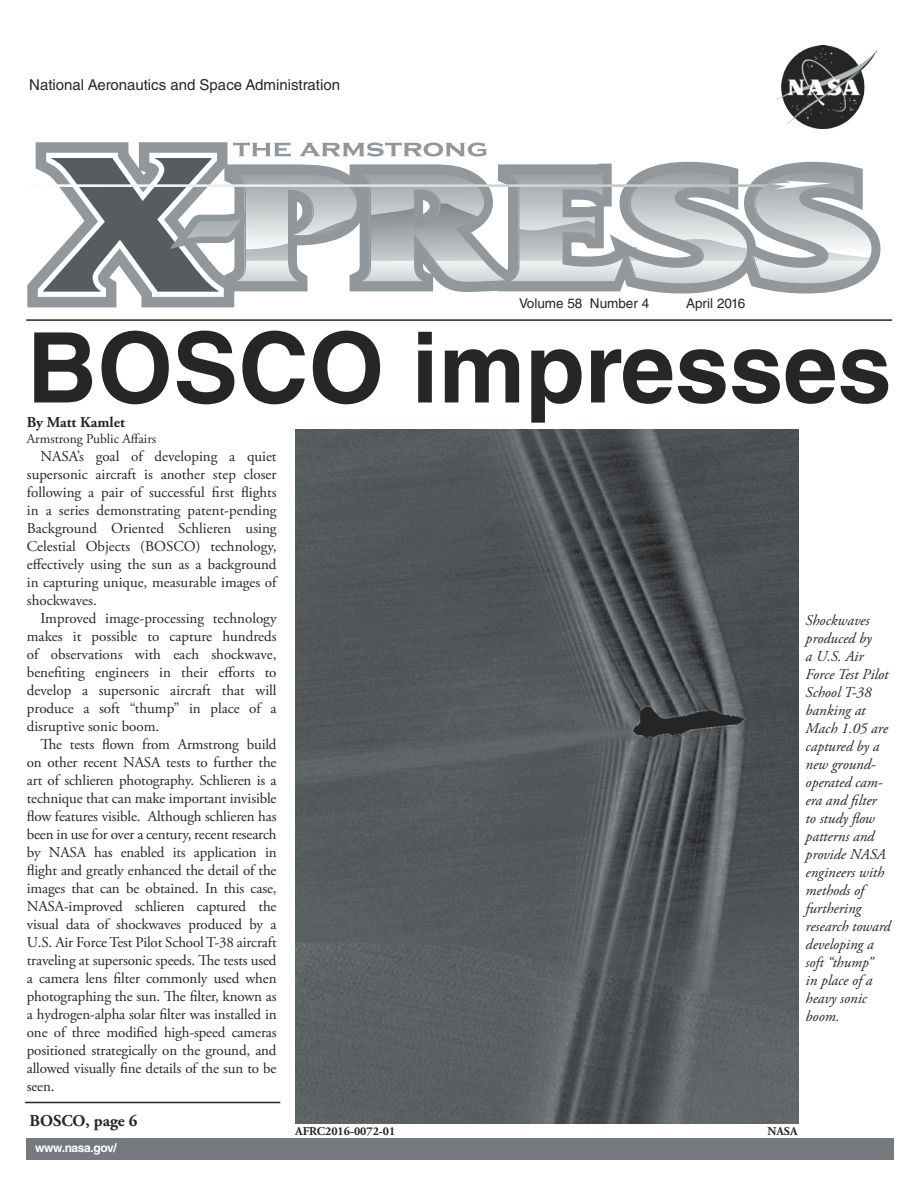
<style>
.page{position:relative;width:918px;height:1188px;background:#fff}
.page>*{position:absolute;margin:0;border:0;box-sizing:border-box;transform-origin:0 0}
.t1{font:700 97.5px "Helvetica LT Std";color:#262527}
.t2{font:700 16.5px "Adobe Garamond Pro";color:#262527}
.t3{font:15px/18px "Adobe Garamond Pro";color:#262527;text-align:justify}
.t4{font:italic 15px/18px "Adobe Garamond Pro";color:#262527}
.t5{font:15px "Helvetica LT Std";color:#262527}
.t6{font:700 15px "Adobe Garamond Pro";color:#262527}
.t7{font:13.5px "Helvetica LT Std";color:#262527}
.t8{font:13.5px "Adobe Garamond Pro";color:#262527}
.t9{font:700 12px "Adobe Garamond Pro";color:#262527}
.t10{font:700 12px "Helvetica LT Std";letter-spacing:-.03em;color:#fff}
</style>
<div class="page">
<div style="left:27px;top:1138px;width:867px;height:22px;background:#767a7e"></div>
<img style="left:776px;top:45px;width:101px;height:81px">
<hr style="left:26px;top:319px;width:866px;height:2px;background:#262527">
<svg style="left:27px;top:126px;width:853px;height:181px"></svg>
<hr style="left:25px;top:1102px;width:255px;height:1px;background:#262527">
<img style="left:295px;top:429px;width:504px;height:695px">
<p class="t5" style="left:29px;top:76px;width:312px">National Aeronautics and Space Administration</p>
<p class="t7" style="left:519px;top:295px;width:132px">Volume 58 Number 4</p>
<p class="t7" style="left:686px;top:295px;width:61px">April 2016</p>
<p class="t1" style="left:27px;top:309px;width:867px">BOSCO impresses</p>
<p class="t6" style="left:27px;top:413px;width:100px">By Matt Kamlet</p>
<p class="t8" style="left:27px;top:430px;width:131px">Armstrong Public Affairs</p>
<p class="t3" style="left:27px;top:448px;width:251px;text-indent:14px">NASA’s goal of developing a quiet supersonic aircraft is another step closer following a pair of successful first flights in a series demonstrating patent-pending Background Oriented Schlieren using Celestial Objects (BOSCO) technology, effectively using the sun as a background in capturing unique, measurable images of shockwaves.</p>
<p class="t3" style="left:27px;top:610px;width:251px;text-indent:14px">Improved image-processing technology makes it possible to capture hundreds of observations with each shockwave, benefiting engineers in their efforts to develop a supersonic aircraft that will produce a soft “thump” in place of a disruptive sonic boom.</p>
<p class="t3" style="left:27px;top:736px;width:251px;text-indent:14px">The tests flown from Armstrong build on other recent NASA tests to further the art of schlieren photography. Schlieren is a technique that can make important invisible flow features visible. Although schlieren has been in use for over a century, recent research by NASA has enabled its application in flight and greatly enhanced the detail of the images that can be obtained. In this case, NASA-improved schlieren captured the visual data of shockwaves produced by a U.S. Air Force Test Pilot School T-38 aircraft traveling at supersonic speeds. The tests used a camera lens filter commonly used when photographing the sun. The filter, known as a hydrogen-alpha solar filter was installed in one of three modified high-speed cameras positioned strategically on the ground, and allowed visually fine details of the sun to be seen.</p>
<p class="t4" style="left:806px;top:612px;width:87px">Shockwaves produced by<br>a U.S. Air<br>Force Test Pilot<br>School T-38 banking at<br>Mach 1.05 are captured by a new ground&shy;operated cam&shy;era and filter to study flow patterns and provide NASA engineers with methods of furthering research toward developing a soft “thump”<br>in place of a heavy sonic boom.</p>
<p class="t2" style="left:30px;top:1111px;width:109px">BOSCO, page 6</p>
<p class="t10" style="left:35px;top:1140px;width:83px">www.nasa.gov/</p>
<p class="t9" style="left:295px;top:1125px;width:102px">AFRC2016-0072-01</p>
<p class="t9" style="left:768px;top:1125px;width:32px">NASA</p>
</div>
